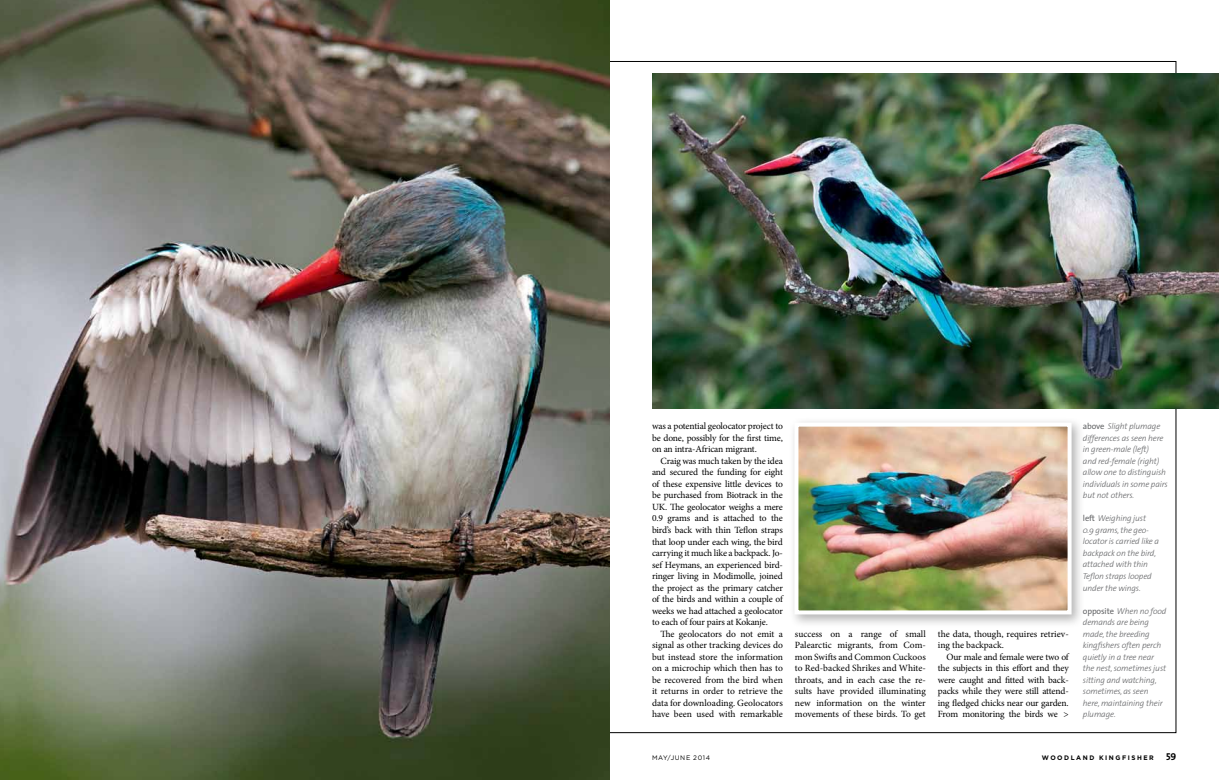
<style>
.page{position:relative;width:1219px;height:780px;background:#fff}
.page>*{position:absolute;margin:0;border:0;box-sizing:border-box;transform-origin:0 0}
.t1{font:9.5px/11.5px "Minion Pro";letter-spacing:-.01em;color:#000;text-align:justify}
.t2{font:italic 300 8.5px/11.5px "The Sans";letter-spacing:-.015em;color:#636466}
.t3{font:700 6.5px "Gotham";letter-spacing:.24em;color:#000}
.t4{font:6.5px "Gotham";letter-spacing:.1em;color:#000}
.s1{font-weight:400;font-style:normal}
.s2{font-family:"The Sans Bold Caps";font-weight:400;font-size:10px}
</style>
<div class="page">
<img style="left:0;top:0;width:609px;height:780px">
<img style="left:652px;top:74px;width:567px;height:334px">
<div style="left:789px;top:417px;width:296px;height:210px;background:#000;opacity:.3"></div>
<img style="left:799px;top:427px;width:267px;height:182px">
<div style="left:794px;top:422px;width:277px;height:192px;border:4px solid #fff"></div>
<p class="t1" style="left:652px;top:420px;width:132px">was a potential geolocator project to be done, possibly for the first time, on an intra-African migrant.</p>
<p class="t1" style="left:652px;top:455px;width:132px;text-indent:9px">Craig was much taken by the idea and secured the funding for eight of these expensive little devices to be purchased from Biotrack in the UK. The geolocator weighs a mere 0.9 grams and is attached to the bird’s back with thin Teflon straps that loop under each wing, the bird carrying it much like a backpack. Jo&shy;sef Heymans, an experienced bird&shy;ringer living in Modimolle, joined the project as the primary catcher of the birds and within a couple of weeks we had attached a geolocator to each of four pairs at Kokanje.</p>
<p class="t1" style="left:652px;top:627px;width:132px;text-indent:9px">The geolocators do not emit a signal as other tracking devices do but instead store the information on a microchip which then has to be recovered from the bird when it returns in order to retrieve the data for downloading. Geolocators have been used with remarkable</p>
<p class="t1" style="left:795px;top:628px;width:132px">success on a range of small Palearctic migrants, from Com&shy;mon Swifts and Common Cuckoos to Red-backed Shrikes and White&shy;throats, and in each case the re&shy;sults have provided illuminating new information on the winter movements of these birds. To get</p>
<p class="t1" style="left:938px;top:628px;width:132px">the data, though, requires retriev&shy;ing the backpack.</p>
<p class="t1" style="left:938px;top:651px;width:132px;text-indent:9px">Our male and female were two of the subjects in this effort and they were caught and fitted with back&shy;packs while they were still attend&shy;ing fledged chicks near our garden.<br>From monitoring the birds we &gt;</p>
<p class="t2" style="left:1083px;top:420px;width:86px"><span class="s1">above</span> Slight plumage differences as seen here in green-male (left)<br>and red-female (right) allow one to distinguish individuals in some pairs but not others.</p>
<p class="t2" style="left:1083px;top:512px;width:78px"><span class="s1">left</span> Weighing just<br>0.9 grams, the geo&shy;locator is carried like a backpack on the bird, attached with thin<br>Teflon straps looped under the wings.</p>
<p class="t2" style="left:1083px;top:604px;width:85px"><span class="s1">opposite</span> When no food demands are being made, the breeding kingfishers often perch quietly in a tree near the nest, sometimes just sitting and watching, sometimes, as seen here, maintaining their plumage.</p>
<p class="t4" style="left:652px;top:753px;width:60px">MAY/JUNE 2014</p>
<p class="t3" style="left:1042px;top:753px;width:136px">WOODLAND KINGFISHER <span class="s2">59</span></p>
</div>
